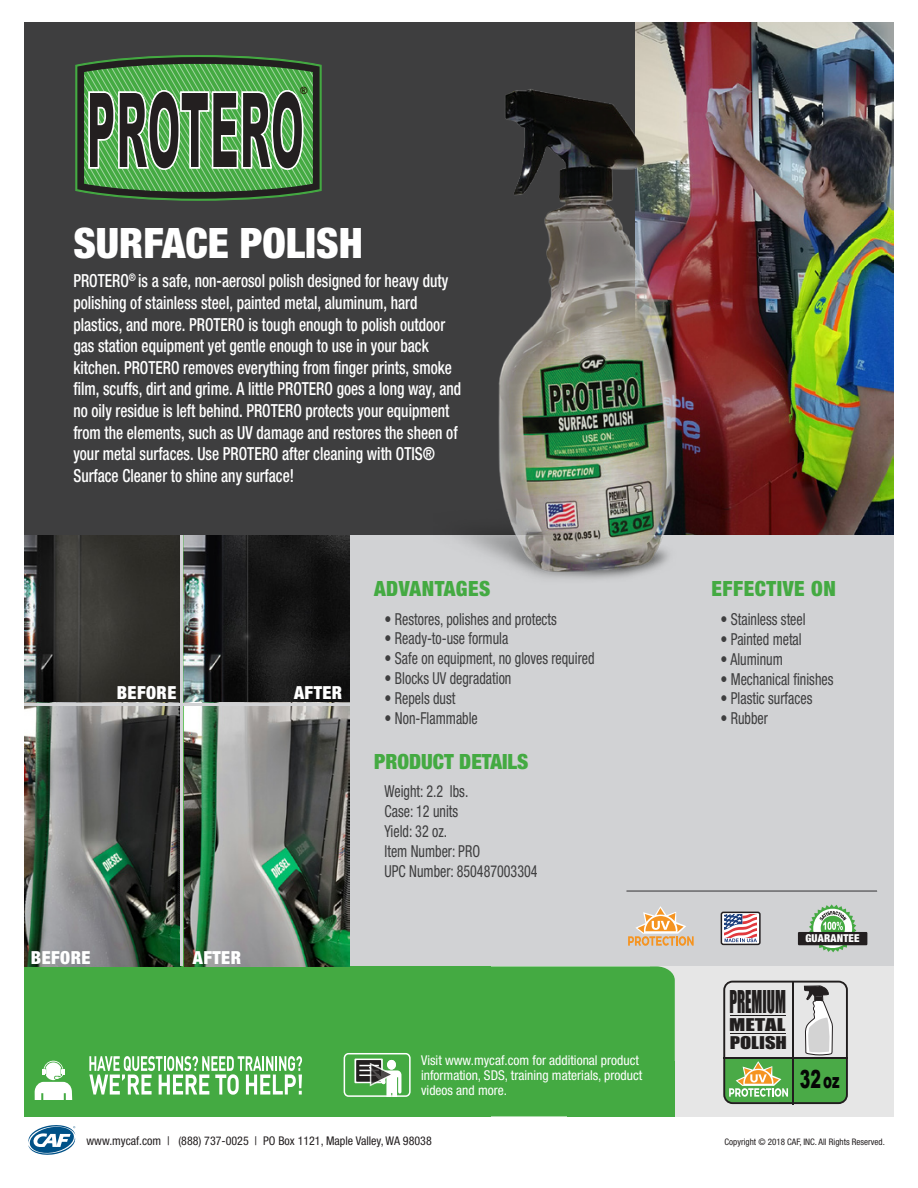
<style>
.page{position:relative;width:918px;height:1188px;background:#fff}
.page>*{position:absolute;margin:0;border:0;box-sizing:border-box;transform-origin:0 0}
.t1{font:900 condensed 42px "Helvetica Neue LT Std";color:#fff}
.t2{font:28.8px "Impact";color:#211e1e;scale:.53 1}
.t3{font:900 25.05px "Arial";color:#050605;scale:.63 1}
.t4{font:900 condensed 21px "Helvetica Neue LT Std";letter-spacing:.025em;color:#44aa42}
.t5{font:900 condensed 21px "Helvetica Neue LT Std";color:#44aa42}
.t6{font:500 condensed 18px/21.6px "Helvetica Neue LT Std";color:#fff;scale:.85 1}
.t7{font:900 condensed 18px "Helvetica Neue LT Std";letter-spacing:.025em;color:#fff}
.t8{font:condensed 16.5px/19.8px "Helvetica Neue LT Std";color:#3e3e3f;scale:.85 1}
.t9{font:16.2px "Impact";color:#211e1e;scale:1.27 1}
.t10{font:16.2px "Impact";color:#211e1e;scale:1.41 1}
.t11{font:condensed 13.5px/15px "Helvetica Neue LT Std";color:#fff}
.t12{font:condensed 12px "Helvetica Neue LT Std";color:#231f20}
.t13{font:900 condensed 10.95px "Helvetica Neue LT Std";letter-spacing:.02em;color:#fff}
.t14{font:700 9.9px "Arial";color:#251a05}
.t15{font:condensed 9px "Helvetica Neue LT Std";color:#231f20}
.s1{font-size:21.3px}
</style>
<div class="page">
<img style="left:634px;top:23px;width:259px;height:512px">
<div style="left:24px;top:22px;width:610px;height:514px;background:#3e3e3f"></div>
<div style="left:349px;top:536px;width:545px;height:430px;background:#d1d2d4"></div>
<div style="left:650px;top:966px;width:244px;height:150px;background:#e6e6e6"></div>
<hr style="left:627px;top:891px;width:250px;height:1px;background:#3e3e3f">
<div style="left:721px;top:912px;width:39px;height:32px;background:#fff;border-radius:2px"></div>
<div style="left:721px;top:912px;width:40px;height:33px;border:2px solid #231f20;border-radius:2px"></div>
<svg style="left:724px;top:915px;width:33px;height:27px"></svg>
<div style="left:798px;top:932px;width:69px;height:13px;background:#231f20"></div>
<svg style="left:809px;top:904px;width:47px;height:48px"></svg>
<div style="left:24px;top:966px;width:467px;height:150px;background:#44aa42"></div>
<div style="left:341px;top:966px;width:334px;height:150px;background:#44aa42"></div>
<div style="left:567px;top:1061px;width:108px;height:55px;background:#44aa42"></div>
<svg style="left:28px;top:1125px;width:48px;height:30px"></svg>
<svg style="left:35px;top:1061px;width:37px;height:39px"></svg>
<svg style="left:89px;top:1056px;width:213px;height:39px"></svg>
<div style="left:354px;top:1059px;width:29px;height:24px;background:#fff"></div>
<div style="left:356px;top:1060px;width:25px;height:22px;background:#231f20"></div>
<div style="left:387px;top:1060px;width:9px;height:10px;background:#fff;border-radius:50%"></div>
<div style="left:344px;top:1053px;width:67px;height:44px;border:2px solid #fff;border-radius:4px"></div>
<svg style="left:359px;top:1063px;width:42px;height:33px"></svg>
<svg style="left:75px;top:55px;width:247px;height:146px;background:#507d4e"></svg>
<img style="left:24px;top:536px;width:325px;height:167px">
<img style="left:24px;top:706px;width:325px;height:260px">
<hr style="left:24px;top:703px;width:335px;height:3px;background:#d1d2d4">
<hr style="left:180px;top:536px;width:3px;height:430px;background:#d1d2d4">
<svg style="left:723px;top:981px;width:125px;height:123px"></svg>
<img style="left:433px;top:82px;width:290px;height:497px">
<svg style="left:628px;top:906px;width:66px;height:40px"></svg>
<p class="t14" style="left:300px;top:84px;width:9px">®</p>
<h1 class="t1" style="left:73px;top:217px;width:291px">SURFACE POLISH</h1>
<p class="t6" style="left:73px;top:270px;width:458px">PROTERO<sup>®</sup> is a safe, non-aerosol polish designed for heavy duty polishing of stainless steel, painted metal, aluminum, hard plastics, and more. PROTERO is tough enough to polish outdoor gas station equipment yet gentle enough to use in your back kitchen. PROTERO removes everything from finger prints, smoke film, scuffs, dirt and grime. A little PROTERO goes a long way, and no oily residue is left behind. PROTERO protects your equipment from the elements, such as UV damage and restores the sheen of your metal surfaces. Use PROTERO after cleaning with OTIS® Surface Cleaner to shine any surface!</p>
<p class="t7" style="left:117px;top:682px;width:61px">BEFORE</p>
<p class="t7" style="left:294px;top:682px;width:50px">AFTER</p>
<p class="t7" style="left:31px;top:946px;width:61px">BEFORE</p>
<p class="t7" style="left:193px;top:946px;width:50px">AFTER</p>
<p class="t4" style="left:374px;top:575px;width:118px">ADVANTAGES</p>
<p class="t8" style="left:385px;top:609px;width:204px">• Restores, polishes and protects</p>
<p class="t8" style="left:385px;top:629px;width:147px">• Ready-to-use formula</p>
<p class="t8" style="left:385px;top:648px;width:249px">• Safe on equipment, no gloves required</p>
<p class="t8" style="left:385px;top:668px;width:151px">• Blocks UV degradation</p>
<p class="t8" style="left:385px;top:688px;width:85px">• Repels dust</p>
<p class="t8" style="left:385px;top:708px;width:111px">• Non-Flammable</p>
<p class="t5" style="left:374px;top:748px;width:156px">PRODUCT DETAILS</p>
<p class="t8" style="left:385px;top:782px;width:181px">Weight: 2.2 lbs.<br>Case: 12 units<br>Yield: 32 oz.<br>Item Number: PRO<br>UPC Number: 850487003304</p>
<p class="t11" style="left:421px;top:1053px;width:223px">Visit www.mycaf.com for additional product information, SDS, training materials, product videos and more.</p>
<p class="t4" style="left:711px;top:576px;width:126px">EFFECTIVE ON</p>
<p class="t8" style="left:720px;top:609px;width:102px">• Stainless steel</p>
<p class="t8" style="left:720px;top:629px;width:97px">• Painted metal</p>
<p class="t8" style="left:720px;top:649px;width:75px">• Aluminum</p>
<p class="t8" style="left:720px;top:669px;width:134px">• Mechanical finishes</p>
<p class="t8" style="left:720px;top:689px;width:110px">• Plastic surfaces</p>
<p class="t8" style="left:720px;top:708px;width:57px">• Rubber</p>
<p class="t13" style="left:805px;top:932px;width:56px">GUARANTEE</p>
<h2 class="t2" style="left:729px;top:979px;width:108px">PREMIUM</h2>
<p class="t9" style="left:730px;top:1030px;width:47px">POLISH</p>
<p class="t10" style="left:729px;top:1013px;width:42px">METAL</p>
<h3 class="t3" style="left:800px;top:1061px;width:65px">32 <span class="s1">oz</span></h3>
<p class="t12" style="left:86px;top:1134px;width:347px">www.mycaf.com | (888) 737-0025 | PO Box 1121, Maple Valley, WA 98038</p>
<p class="t15" style="left:725px;top:1137px;width:162px">Copyright © 2018 CAF, INC. All Rights Reserved.</p>
</div>
